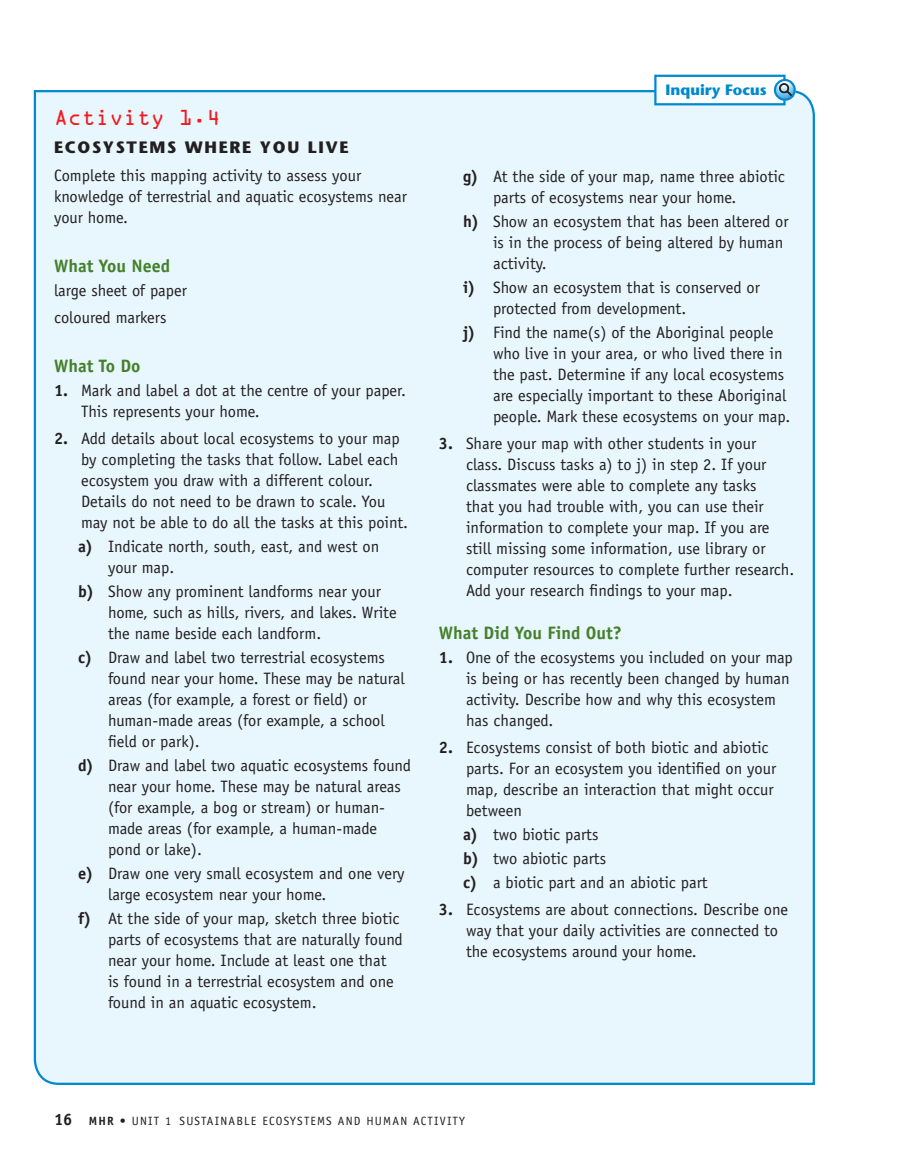
<style>
.page{position:relative;width:905px;height:1175px;background:#fff}
.page>*{position:absolute;margin:0;border:0;box-sizing:border-box;transform-origin:0 0}
.t1{font:19.5px "OCRA";letter-spacing:-.01em;color:#ee1d23}
.t2{font:700 18px "Officina Sans";color:#45802a}
.t3{font:16.5px/21px "Officina Sans";color:#231f20}
.t4{font:700 15px "Stone Sans";color:#0089cf}
.t5{font:12px "Officina Sans";letter-spacing:.1em;color:#231f20}
.s1{font-family:"Stone Sans";font-weight:700}
.s2{font-weight:700}
.s3{font-weight:700;font-size:16.5px}
</style>
<div class="page">
<div style="left:33px;top:89px;width:782px;height:996px;background:#e8f6fd"></div>
<div style="left:655px;top:76px;width:129px;height:28px;background:#fff"></div>
<div style="left:654px;top:75px;width:131px;height:30px;border:2px solid #0089cf"></div>
<svg style="left:776px;top:81px;width:19px;height:19px"></svg>
<div style="left:773px;top:79px;width:22px;height:22px;border:2px solid #0089cf;border-radius:50%"></div>
<p class="t1" style="left:54px;top:111px;width:168px">Activity 1.4</p>
<p class="t3" style="left:54px;top:134px;width:309px;line-height:28.5px"><span class="s1">ECOSYSTEMS WHERE YOU LIVE<br></span>Complete this mapping activity to assess your</p>
<p class="t3" style="left:54px;top:188px;width:354px">knowledge of terrestrial and aquatic ecosystems near your home.</p>
<p class="t2" style="left:54px;top:259px;width:118px">What You Need</p>
<p class="t3" style="left:54px;top:278px;width:134px;line-height:27px">large sheet of paper coloured markers</p>
<p class="t2" style="left:54px;top:359px;width:88px">What To Do</p>
<p class="t3" style="left:81px;top:381px;width:326px;text-indent:-27px"><span class="s2">1.</span> Mark and label a dot at the centre of your paper.<br>This represents your home.</p>
<p class="t3" style="left:81px;top:429px;width:328px;text-indent:-27px"><span class="s2">2.</span> Add details about local ecosystems to your map by completing the tasks that follow. Label each ecosystem you draw with a different colour.<br>Details do not need to be drawn to scale. You may not be able to do all the tasks at this point.</p>
<p class="t3" style="left:108px;top:537px;width:273px;text-indent:-30px"><span class="s2">a)</span> Indicate north, south, east, and west on your map.</p>
<p class="t3" style="left:108px;top:582px;width:290px;text-indent:-30px"><span class="s2">b)</span> Show any prominent landforms near your home, such as hills, rivers, and lakes. Write the name beside each landform.</p>
<p class="t3" style="left:108px;top:648px;width:298px;text-indent:-30px"><span class="s2">c)</span> Draw and label two terrestrial ecosystems found near your home. These may be natural areas (for example, a forest or field) or human-made areas (for example, a school field or park).</p>
<p class="t3" style="left:108px;top:756px;width:304px;text-indent:-30px"><span class="s2">d)</span> Draw and label two aquatic ecosystems found near your home. These may be natural areas (for example, a bog or stream) or human&shy;made areas (for example, a human-made pond or lake).</p>
<p class="t3" style="left:108px;top:864px;width:298px;text-indent:-30px"><span class="s2">e)</span> Draw one very small ecosystem and one very large ecosystem near your home.</p>
<p class="t3" style="left:108px;top:909px;width:296px;text-indent:-30px"><span class="s2">f)</span> At the side of your map, sketch three biotic parts of ecosystems that are naturally found near your home. Include at least one that<br>is found in a terrestrial ecosystem and one found in an aquatic ecosystem.</p>
<p class="t4" style="left:665px;top:84px;width:103px">Inquiry Focus</p>
<p class="t3" style="left:493px;top:167px;width:293px;text-indent:-30px"><span class="s2">g)</span> At the side of your map, name three abiotic parts of ecosystems near your home.</p>
<p class="t3" style="left:493px;top:212px;width:297px;text-indent:-30px"><span class="s2">h)</span> Show an ecosystem that has been altered or is in the process of being altered by human activity.</p>
<p class="t3" style="left:493px;top:278px;width:268px;text-indent:-30px"><span class="s2">i)</span> Show an ecosystem that is conserved or protected from development.</p>
<p class="t3" style="left:493px;top:323px;width:299px;text-indent:-30px"><span class="s2">j)</span> Find the name(s) of the Aboriginal people who live in your area, or who lived there in the past. Determine if any local ecosystems are especially important to these Aboriginal people. Mark these ecosystems on your map.</p>
<p class="t3" style="left:466px;top:434px;width:330px;text-indent:-27px"><span class="s2">3.</span> Share your map with other students in your class. Discuss tasks a) to j) in step 2. If your classmates were able to complete any tasks<br>that you had trouble with, you can use their information to complete your map. If you are still missing some information, use library or computer resources to complete further research.<br>Add your research findings to your map.</p>
<p class="t2" style="left:439px;top:626px;width:184px">What Did You Find Out?</p>
<p class="t3" style="left:466px;top:648px;width:328px;text-indent:-27px"><span class="s2">1.</span> One of the ecosystems you included on your map is being or has recently been changed by human activity. Describe how and why this ecosystem has changed.</p>
<p class="t3" style="left:466px;top:738px;width:312px;text-indent:-27px"><span class="s2">2.</span> Ecosystems consist of both biotic and abiotic parts. For an ecosystem you identified on your map, describe an interaction that might occur between</p>
<p class="t3" style="left:463px;top:823px;width:246px;line-height:24px"><span class="s2">a)</span> two biotic parts<br><span class="s2">b)</span> two abiotic parts<br><span class="s2">c)</span> a biotic part and an abiotic part</p>
<p class="t3" style="left:466px;top:900px;width:323px;text-indent:-27px"><span class="s2">3.</span> Ecosystems are about connections. Describe one way that your daily activities are connected to the ecosystems around your home.</p>
<p class="t5" style="left:54px;top:1116px;width:412px"><span class="s3">16</span> <span class="s2">MHR •</span> UNIT 1 SUSTAINABLE ECOSYSTEMS AND HUMAN ACTIVITY</p>
</div>
